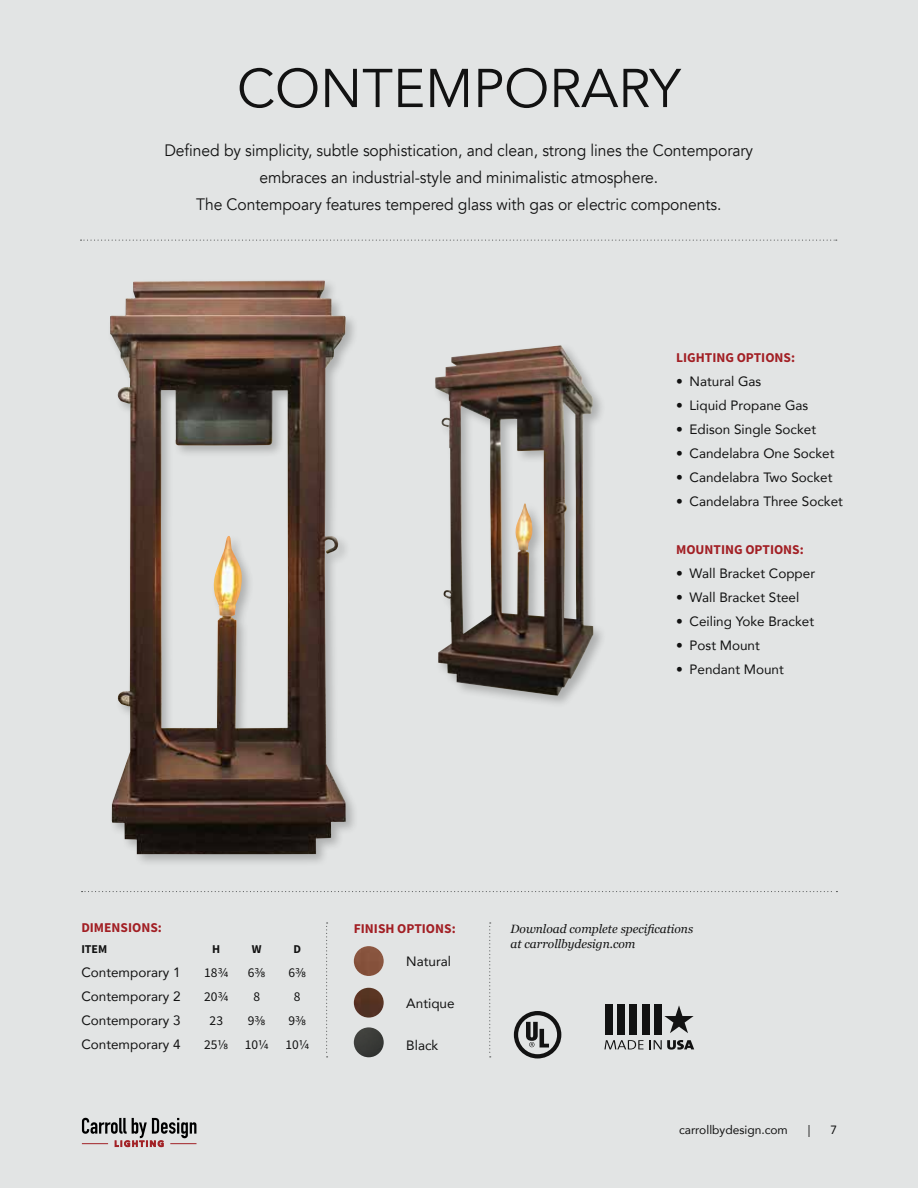
<style>
.page{position:relative;width:918px;height:1188px;background:#e2e4e4}
.page>*{position:absolute;margin:0;border:0;box-sizing:border-box;transform-origin:0 0}
.t1{font:54px "Avenir";color:#121212}
.t2{font:16.5px/27px "Avenir";letter-spacing:-.005em;color:#121212;text-align:center;scale:.95 1}
.t3{font:13.5px "Avenir";color:#121212}
.t4{font:13.5px "Source Sans Variable";color:#a21f24}
.t5{font:13.5px "Source Sans Variable";color:#121212}
.t6{font:italic 12px/15px "Georgia";color:#121212}
.t7{font:12px "Avenir";color:#121212}
.t8{font:12px "Source Sans Variable";color:#121212}
</style>
<div class="page">
<div style="left:107px;top:278px;width:252px;height:589px;background:#121212;opacity:.25"></div>
<img style="left:110px;top:280px;width:236px;height:574px">
<svg style="left:81px;top:240px;width:756px;height:1px"></svg>
<div style="left:432px;top:342px;width:175px;height:367px;background:#121212;opacity:.25"></div>
<img style="left:435px;top:345px;width:158px;height:351px">
<svg style="left:82px;top:891px;width:755px;height:1px"></svg>
<svg style="left:326px;top:922px;width:2px;height:135px"></svg>
<img style="left:354px;top:1027px;width:30px;height:30px;border-radius:15px">
<img style="left:354px;top:946px;width:30px;height:30px;border-radius:15px">
<img style="left:354px;top:988px;width:30px;height:30px;border-radius:15px">
<svg style="left:514px;top:1011px;width:47px;height:47px"></svg>
<svg style="left:664px;top:1005px;width:30px;height:28px"></svg>
<svg style="left:604px;top:1040px;width:90px;height:10px"></svg>
<div style="left:654px;top:1004px;width:8px;height:31px;background:#121212"></div>
<div style="left:642px;top:1004px;width:7px;height:31px;background:#121212"></div>
<div style="left:630px;top:1004px;width:7px;height:31px;background:#121212"></div>
<div style="left:617px;top:1004px;width:8px;height:31px;background:#121212"></div>
<div style="left:605px;top:1004px;width:7px;height:31px;background:#121212"></div>
<svg style="left:489px;top:922px;width:2px;height:135px"></svg>
<svg style="left:82px;top:1118px;width:114px;height:29px"></svg>
<h1 class="t1" style="left:237px;top:56px;width:445px">CONTEMPORARY</h1>
<p class="t2" style="left:164px;top:137px;width:621px">Defined by simplicity, subtle sophistication, and clean, strong lines the Contemporary embraces an industrial-style and minimalistic atmosphere.<br>The Contempoary features tempered glass with gas or electric components.</p>
<p class="t4" style="left:676px;top:350px;width:121px">LIGHTING OPTIONS:</p>
<p class="t3" style="left:676px;top:371px;width:87px">• Natural Gas</p>
<p class="t3" style="left:676px;top:395px;width:134px">• Liquid Propane Gas</p>
<p class="t3" style="left:676px;top:419px;width:142px">• Edison Single Socket</p>
<p class="t3" style="left:676px;top:443px;width:160px">• Candelabra One Socket</p>
<p class="t3" style="left:676px;top:467px;width:158px">• Candelabra Two Socket</p>
<p class="t3" style="left:676px;top:491px;width:168px">• Candelabra Three Socket</p>
<p class="t4" style="left:676px;top:542px;width:129px">MOUNTING OPTIONS:</p>
<p class="t3" style="left:676px;top:563px;width:141px">• Wall Bracket Copper</p>
<p class="t3" style="left:676px;top:587px;width:125px">• Wall Bracket Steel</p>
<p class="t3" style="left:676px;top:611px;width:140px">• Ceiling Yoke Bracket</p>
<p class="t3" style="left:676px;top:635px;width:85px">• Post Mount</p>
<p class="t3" style="left:676px;top:659px;width:109px">• Pendant Mount</p>
<p class="t4" style="left:81px;top:919px;width:82px">DIMENSIONS:</p>
<p class="t8" style="left:81px;top:942px;width:28px">ITEM</p>
<p class="t8" style="left:212px;top:942px;width:10px">H</p>
<p class="t8" style="left:252px;top:942px;width:11px">W</p>
<p class="t8" style="left:294px;top:942px;width:9px">D</p>
<p class="t3" style="left:81px;top:962px;width:101px">Contemporary 1</p>
<p class="t5" style="left:204px;top:964px;width:26px">18¾</p>
<p class="t5" style="left:248px;top:964px;width:19px">6⅜</p>
<p class="t5" style="left:288px;top:964px;width:19px">6⅜</p>
<p class="t3" style="left:81px;top:986px;width:101px">Contemporary 2</p>
<p class="t5" style="left:204px;top:988px;width:26px">20¾</p>
<p class="t5" style="left:253px;top:988px;width:8px">8</p>
<p class="t5" style="left:294px;top:988px;width:8px">8</p>
<p class="t3" style="left:81px;top:1010px;width:101px">Contemporary 3</p>
<p class="t5" style="left:210px;top:1012px;width:15px">23</p>
<p class="t5" style="left:248px;top:1012px;width:19px">9⅜</p>
<p class="t5" style="left:288px;top:1012px;width:19px">9⅜</p>
<p class="t3" style="left:81px;top:1034px;width:101px">Contemporary 4</p>
<p class="t5" style="left:204px;top:1036px;width:107px">25⅛ 10¼ 10¼</p>
<p class="t4" style="left:354px;top:920px;width:103px">FINISH OPTIONS:</p>
<p class="t3" style="left:406px;top:950px;width:46px">Natural</p>
<p class="t3" style="left:406px;top:992px;width:50px">Antique</p>
<p class="t3" style="left:406px;top:1034px;width:34px">Black</p>
<p class="t6" style="left:511px;top:920px;width:184px">Download complete specifications at carrollbydesign.com</p>
<p class="t7" style="left:679px;top:1120px;width:110px">carrollbydesign.com</p>
<p class="t7" style="left:808px;top:1120px;width:4px">|</p>
<p class="t7" style="left:831px;top:1120px;width:8px">7</p>
</div>
